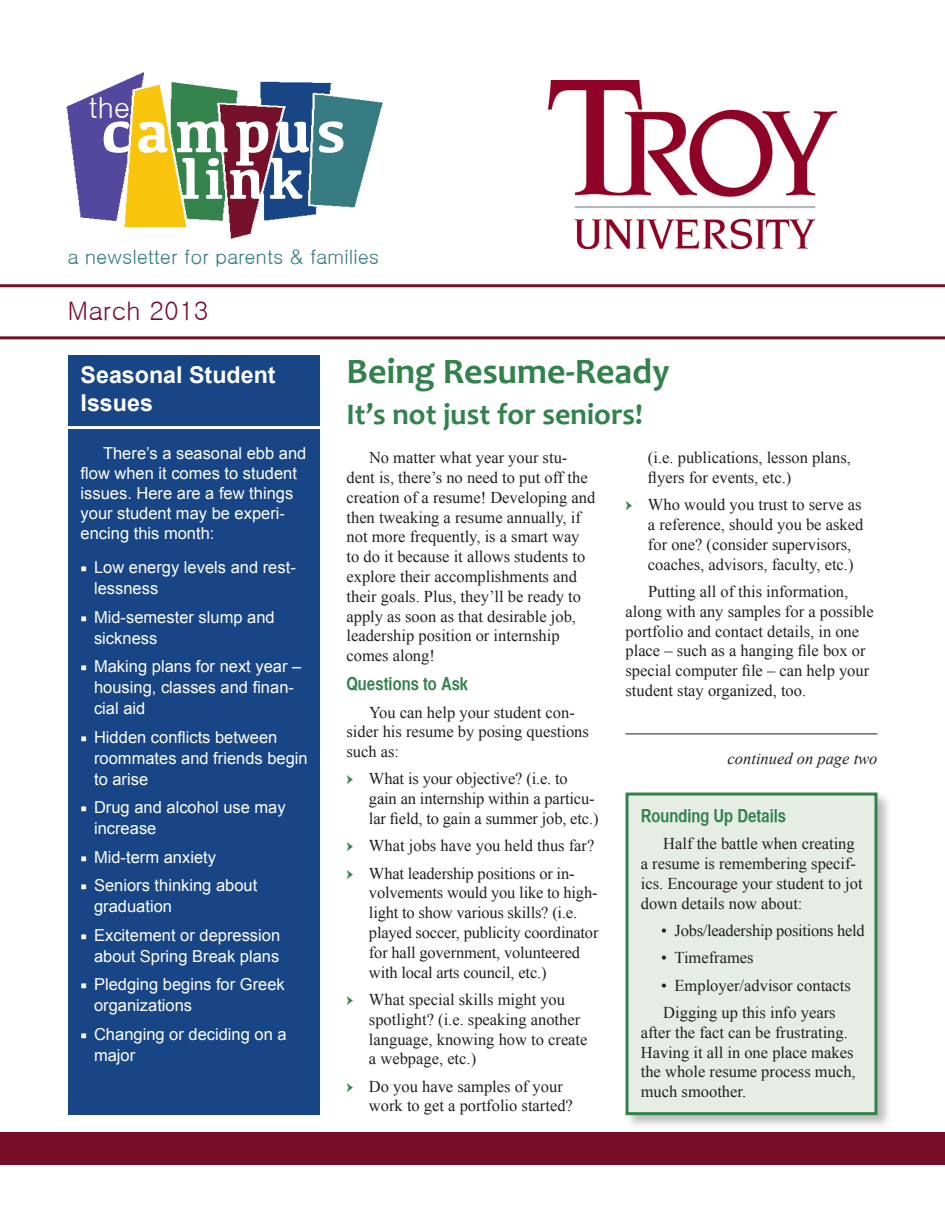
<style>
.page{position:relative;width:945px;height:1215px;background:#fff}
.page>*{position:absolute;margin:0;border:0;box-sizing:border-box;transform-origin:0 0}
.t1{font:700 62.1px "Kefa";letter-spacing:.08em;color:#fff}
.t2{font:700 58.8px "Kefa";color:#fff}
.candara_head{font:700 36px "Candara";color:#32824c}
.candara_head-2{font:700 30px "Candara";color:#32824c}
.t3{font:29.4px "Gulim";color:#fff}
.t4{font:25.8px "Gulim";color:#770e29}
.arial_box_head{font:700 23.25px/27.9px "Arial";color:#fff}
.t5{font:19.95px "Gulim";letter-spacing:-.01em;color:#337b81}
.helv_subhead{font:18px "Helvetica CY Bold";color:#32824c}
.Body{font:16.5px/19.8px "Times New Roman";color:#231f20}
.Body_Box{font:16.5px/21px "Arial";color:#fff}
.Body-2{font:italic 16.5px "Times New Roman";color:#231f20}
.s1{font-family:"Minion Pro"}
.s2{font-family:"Minion Pro";color:#32824c}
</style>
<div class="page">
<div style="left:0;top:1132px;width:945px;height:33px;background:#770e29"></div>
<div style="left:624px;top:791px;width:268px;height:339px;background:#231f20;opacity:.3"></div>
<div style="left:626px;top:793px;width:252px;height:322px;background:#e6ede5;border:3px solid #32824c"></div>
<hr style="left:0;top:336px;width:945px;height:3px;background:#770e29">
<hr style="left:626px;top:734px;width:252px;height:1px;background:#231f20">
<img style="left:66px;top:72px;width:317px;height:167px">
<hr style="left:0;top:284px;width:945px;height:3px;background:#770e29">
<div style="left:68px;top:356px;width:252px;height:759px;background:#174585"></div>
<hr style="left:68px;top:426px;width:265px;height:3px;background:#fff">
<img style="left:549px;top:81px;width:288px;height:168px">
<p class="t3" style="left:89px;top:92px;width:44px">the</p>
<p class="t1" style="left:102px;top:90px;width:246px">campus</p>
<p class="t2" style="left:181px;top:140px;width:124px">link</p>
<p class="t5" style="left:68px;top:247px;width:313px">a newsletter for parents &amp; families</p>
<p class="t4" style="left:68px;top:298px;width:143px">March 2013</p>
<p class="arial_box_head" style="left:81px;top:362px;width:197px">Seasonal Student<br>Issues</p>
<p class="Body_Box" style="left:81px;top:444px;width:227px;line-height:19.8px;text-indent:22px">There’s a seasonal ebb and flow when it comes to student issues. Here are a few things your student may be experi&shy;encing this month:</p>
<p class="Body_Box" style="left:94px;top:557px;width:203px;text-indent:-14px"><span class="s1">■</span> Low energy levels and rest&shy;lessness</p>
<p class="Body_Box" style="left:94px;top:606px;width:182px;text-indent:-14px"><span class="s1">■</span> Mid-semester slump and sickness</p>
<p class="Body_Box" style="left:94px;top:656px;width:209px;text-indent:-14px"><span class="s1">■</span> Making plans for next year – housing, classes and finan&shy;cial aid</p>
<p class="Body_Box" style="left:94px;top:726px;width:215px;text-indent:-14px"><span class="s1">■</span> Hidden conflicts between roommates and friends begin to arise</p>
<p class="Body_Box" style="left:94px;top:797px;width:193px;text-indent:-14px"><span class="s1">■</span> Drug and alcohol use may increase</p>
<p class="Body_Box" style="left:81px;top:846px;width:137px"><span class="s1">■</span> Mid-term anxiety</p>
<p class="Body_Box" style="left:94px;top:875px;width:165px;text-indent:-14px"><span class="s1">■</span> Seniors thinking about graduation</p>
<p class="Body_Box" style="left:81px;top:924px;width:201px;text-align:right"><span class="s1">■</span> Excitement or depression about Spring Break plans</p>
<p class="Body_Box" style="left:94px;top:974px;width:192px;text-indent:-14px"><span class="s1">■</span> Pledging begins for Greek organizations</p>
<p class="Body_Box" style="left:94px;top:1023px;width:194px;text-indent:-14px"><span class="s1">■</span> Changing or deciding on a major</p>
<p class="candara_head" style="left:346px;top:349px;width:325px">Being Resume-Ready</p>
<p class="candara_head-2" style="left:346px;top:395px;width:298px">It’s not just for seniors!</p>
<p class="Body" style="left:346px;top:447px;width:250px;text-indent:22px">No matter what year your stu&shy;dent is, there’s no need to put off the creation of a resume! Developing and then tweaking a resume annually, if not more frequently, is a smart way to do it because it allows students to explore their accomplishments and their goals. Plus, they’ll be ready to apply as soon as that desirable job, leadership position or internship comes along!</p>
<p class="helv_subhead" style="left:346px;top:673px;width:123px">Questions to Ask</p>
<p class="Body" style="left:346px;top:702px;width:244px;text-indent:22px">You can help your student con&shy;sider his resume by posing questions such as:</p>
<p class="Body" style="left:369px;top:769px;width:231px;text-indent:-22px"><span class="s2">ӹ</span> What is your objective? (i.e. to gain an internship within a particu&shy;lar field, to gain a summer job, etc.)</p>
<p class="Body" style="left:346px;top:836px;width:249px"><span class="s2">ӹ</span> What jobs have you held thus far?</p>
<p class="Body" style="left:369px;top:863px;width:231px;text-indent:-22px"><span class="s2">ӹ</span> What leadership positions or in&shy;volvements would you like to high&shy;light to show various skills? (i.e. played soccer, publicity coordinator for hall government, volunteered with local arts council, etc.)</p>
<p class="Body" style="left:369px;top:989px;width:220px;text-indent:-22px"><span class="s2">ӹ</span> What special skills might you spotlight? (i.e. speaking another language, knowing how to create a webpage, etc.)</p>
<p class="Body" style="left:369px;top:1076px;width:205px;text-indent:-22px"><span class="s2">ӹ</span> Do you have samples of your work to get a portfolio started?</p>
<p class="Body" style="left:648px;top:447px;width:205px">(i.e. publications, lesson plans, flyers for events, etc.)</p>
<p class="Body" style="left:648px;top:495px;width:217px;text-indent:-22px"><span class="s2">ӹ</span> Who would you trust to serve as a reference, should you be asked for one? (consider supervisors, coaches, advisors, faculty, etc.)</p>
<p class="Body" style="left:626px;top:581px;width:250px;text-indent:22px">Putting all of this information, along with any samples for a possible portfolio and contact details, in one place – such as a hanging file box or special computer file – can help your student stay organized, too.</p>
<p class="Body-2" style="left:728px;top:747px;width:151px">continued on page two</p>
<p class="helv_subhead" style="left:641px;top:805px;width:147px">Rounding Up Details</p>
<p class="Body" style="left:641px;top:834px;width:223px;text-indent:22px">Half the battle when creating a resume is remembering specif&shy;ics. Encourage your student to jot down details now about:</p>
<p class="Body" style="left:661px;top:920px;width:205px">• Jobs/leadership positions held</p>
<p class="Body" style="left:661px;top:948px;width:94px">• Timeframes</p>
<p class="Body" style="left:661px;top:975px;width:191px">• Employer/advisor contacts</p>
<p class="Body" style="left:641px;top:1002px;width:216px;text-indent:22px">Digging up this info years after the fact can be frustrating.<br>Having it all in one place makes the whole resume process much, much smoother.</p>
</div>
